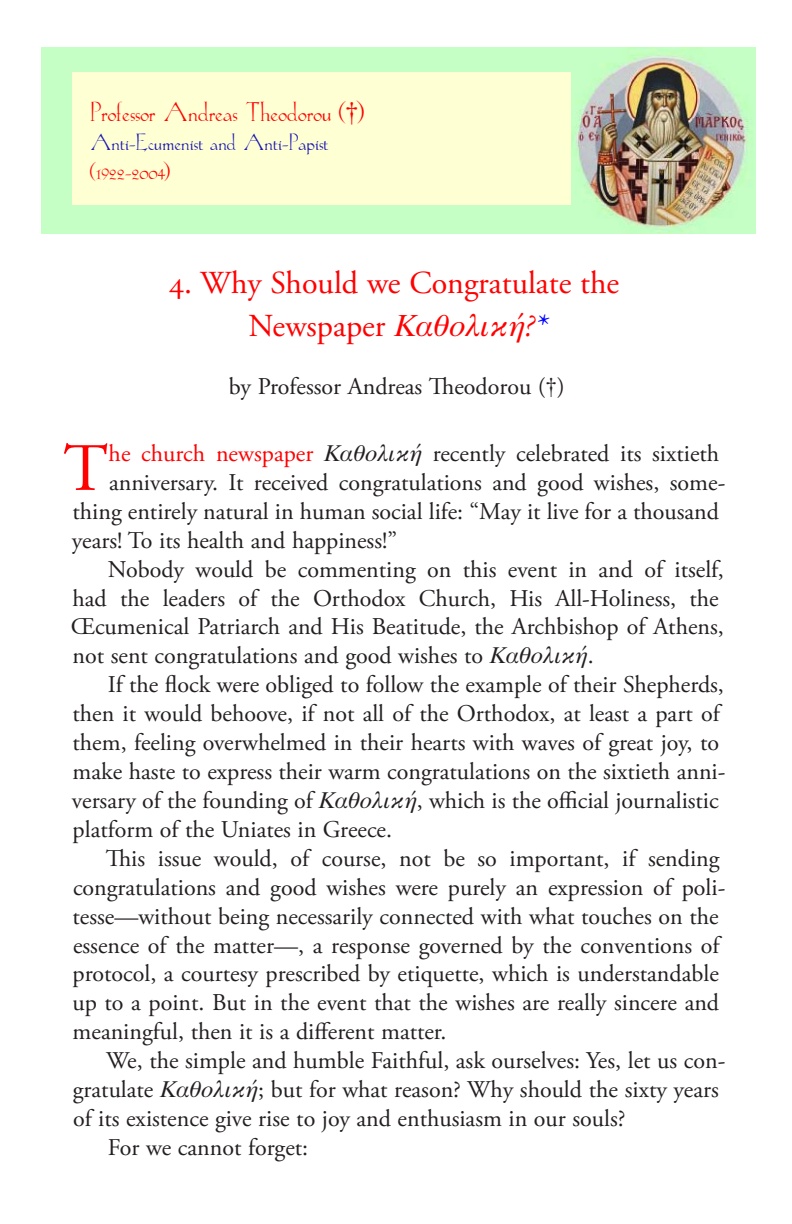
<style>
.page{position:relative;width:792px;height:1224px;background:#fff}
.page>*{position:absolute;margin:0;border:0;box-sizing:border-box;transform-origin:0 0}
.t1{font:67.6px "Adobe Garamond Pro";color:#f00}
.t2{font:32px/43.4px "Adobe Garamond Pro";color:#f00;text-align:center}
.t3{font:28px "Lilith";color:#f00}
.t4{font:24px/29px "Adobe Garamond Pro";color:#231f20}
.t5{font:24px "Lilith";color:#1816b1}
.t6{font:24px "Lilith";color:#f00}
.s1{font-family:"Adobe Garamond Pro"}
.s2{font-family:"Times Greek";font-style:italic}
.s3{font-style:italic}
.s4{font-style:italic;color:#00f}
.s5{color:#f00}
</style>
<div class="page">
<img style="left:42px;top:47px;width:714px;height:187px">
<div style="left:72px;top:72px;width:499px;height:133px;background:#ffffd4"></div>
<p class="t3" style="left:90px;top:99px;width:275px">Professor Andreas Theodorou (<span class="s1">†</span>)</p>
<p class="t5" style="left:90px;top:131px;width:240px">Anti‐Ecumenist and Anti‐Papist</p>
<p class="t6" style="left:90px;top:160px;width:81px">(1922‐2004)</p>
<p class="t2" style="left:169px;top:262px;width:452px">4. Why Should we Congratulate the<br>Newspaper <span class="s2">KayolikÆ</span><span class="s3">?</span><span class="s4">*</span></p>
<p class="t4" style="left:229px;top:373px;width:338px">by Professor Andreas Theodorou (†)</p>
<p class="t1" style="left:63px;top:428px;width:46px">T</p>
<p class="t4" style="left:109px;top:440px;width:612px"><span class="s5">he church newspaper</span> <span class="s2">KayolikÆ</span> recently celebrated its sixtieth</p>
<p class="t4" style="left:109px;top:469px;width:618px">anniversary. It received congratulations and good wishes, some-</p>
<p class="t4" style="left:73px;top:498px;width:648px">thing entirely natural in human social life: “May it live for a thousand</p>
<p class="t4" style="left:72px;top:526px;width:327px">years! To its health and happiness!”</p>
<p class="t4" style="left:71px;top:555px;width:655px;text-indent:37px">Nobody would be commenting on this event in and of itself, had the leaders of the Orthodox Church, His All-Holiness, the Œcumenical Patriarch and His Beatitude, the Archbishop of Athens, not sent congratulations and good wishes to <span class="s2">KayolikÆ</span>.</p>
<p class="t4" style="left:72px;top:671px;width:655px;text-indent:36px">If the flock were obliged to follow the example of their Shepherds, then it would behoove, if not all of the Orthodox, at least a part of them, feeling overwhelmed in their hearts with waves of great joy, to make haste to express their warm congratulations on the sixtieth anni&shy;versary of the founding of <span class="s2">KayolikÆ</span>, which is the official journalistic platform of the Uniates in Greece.</p>
<p class="t4" style="left:72px;top:845px;width:654px;text-indent:33px">This issue would, of course, not be so important, if sending congratulations and good wishes were purely an expression of poli&shy;tesse—without being necessarily connected with what touches on the essence of the matter—, a response governed by the conventions of protocol, a courtesy prescribed by etiquette, which is understandable up to a point. But in the event that the wishes are really sincere and meaningful, then it is a different matter.</p>
<p class="t4" style="left:73px;top:1047px;width:654px;text-indent:33px">We, the simple and humble Faithful, ask ourselves: Yes, let us con&shy;gratulate <span class="s2">KayolikÆ</span>; but for what reason? Why should the sixty years of its existence give rise to joy and enthusiasm in our souls?</p>
<p class="t4" style="left:108px;top:1134px;width:202px">For we cannot forget:</p>
</div>
